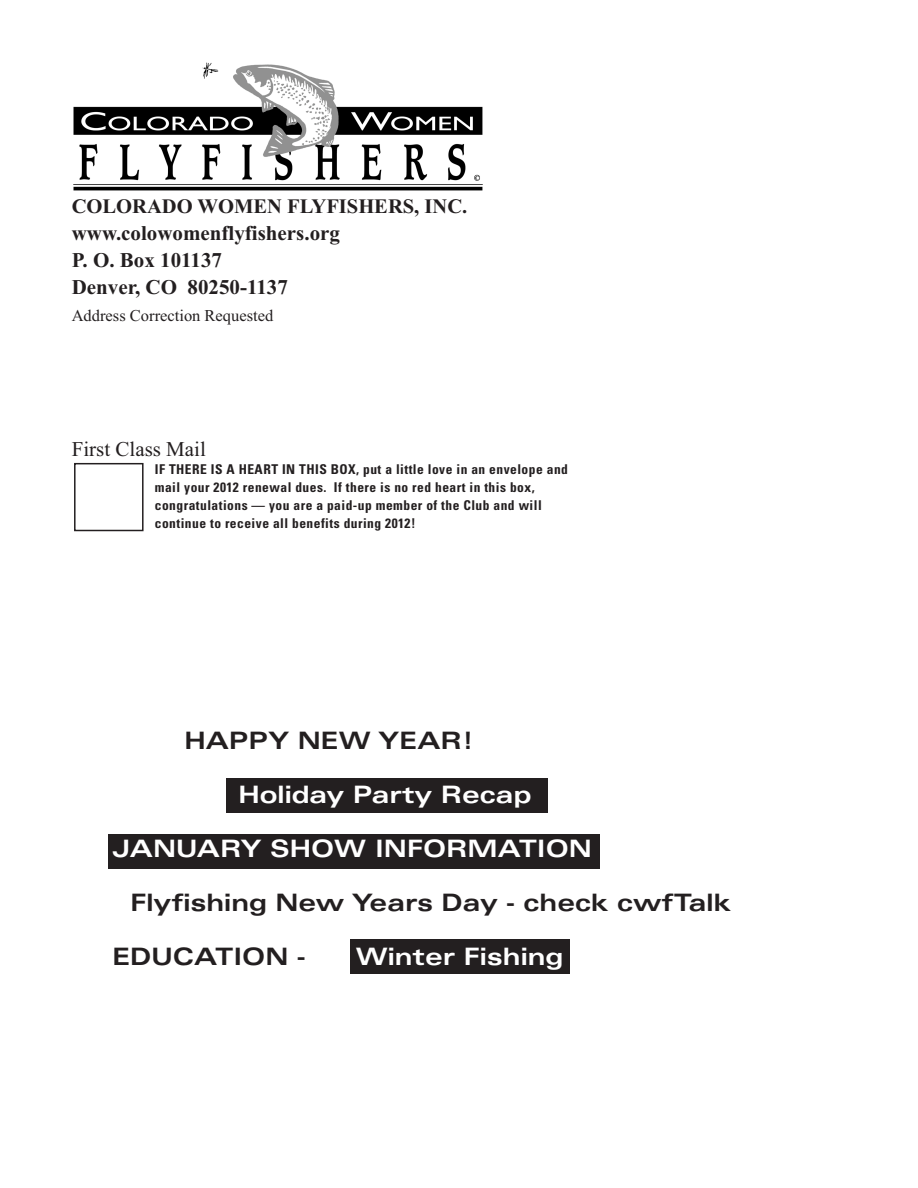
<style>
.page{position:relative;width:918px;height:1188px;background:#fff}
.page>*{position:absolute;margin:0;border:0;box-sizing:border-box;transform-origin:0 0}
.t1{font:700 expanded 24px "Univers";color:#231f20}
.t2{font:700 expanded 24px "Univers";color:#fff}
.t3{font:700 21px/27px "Times New Roman";color:#231f20}
.t4{font:21px "Times New Roman";color:#231f20}
.t5{font:700 20.55px "Times New Roman";color:#231f20}
.t6{font:16.5px "Times New Roman";color:#231f20}
.t7{font:700 condensed 13.5px/18px "Univers";letter-spacing:.035em;color:#231f20}
</style>
<div class="page">
<div style="left:351px;top:939px;width:219px;height:35px;background:#231f20"></div>
<div style="left:108px;top:834px;width:492px;height:35px;background:#231f20"></div>
<div style="left:227px;top:778px;width:321px;height:35px;background:#231f20"></div>
<img style="left:73px;top:62px;width:410px;height:129px">
<div style="left:74px;top:463px;width:70px;height:68px;border:2px solid #231f20"></div>
<h3 class="t5" style="left:72px;top:191px;width:397px">COLORADO WOMEN FLYFISHERS, INC.</h3>
<h2 class="t3" style="left:72px;top:219px;width:270px">www.colowomenflyfishers.org<br>P. O. Box 101137<br>Denver, CO 80250-1137</h2>
<p class="t6" style="left:72px;top:304px;width:203px">Address Correction Requested</p>
<h2 class="t4" style="left:72px;top:434px;width:136px">First Class Mail</h2>
<p class="t7" style="left:155px;top:460px;width:415px">IF THERE IS A HEART IN THIS BOX, put a little love in an envelope and mail your 2012 renewal dues. If there is no red heart in this box, congratulations — you are a paid-up member of the Club and will continue to receive all benefits during 2012!</p>
<h1 class="t1" style="left:184px;top:727px;width:291px">HAPPY NEW YEAR!</h1>
<h1 class="t2" style="left:238px;top:781px;width:294px">Holiday Party Recap</h1>
<h1 class="t2" style="left:112px;top:835px;width:481px">JANUARY SHOW INFORMATION</h1>
<h1 class="t1" style="left:130px;top:889px;width:602px">Flyfishing New Years Day - check cwfTalk</h1>
<h1 class="t1" style="left:112px;top:943px;width:195px">EDUCATION -</h1>
<h1 class="t2" style="left:356px;top:943px;width:209px">Winter Fishing</h1>
</div>
